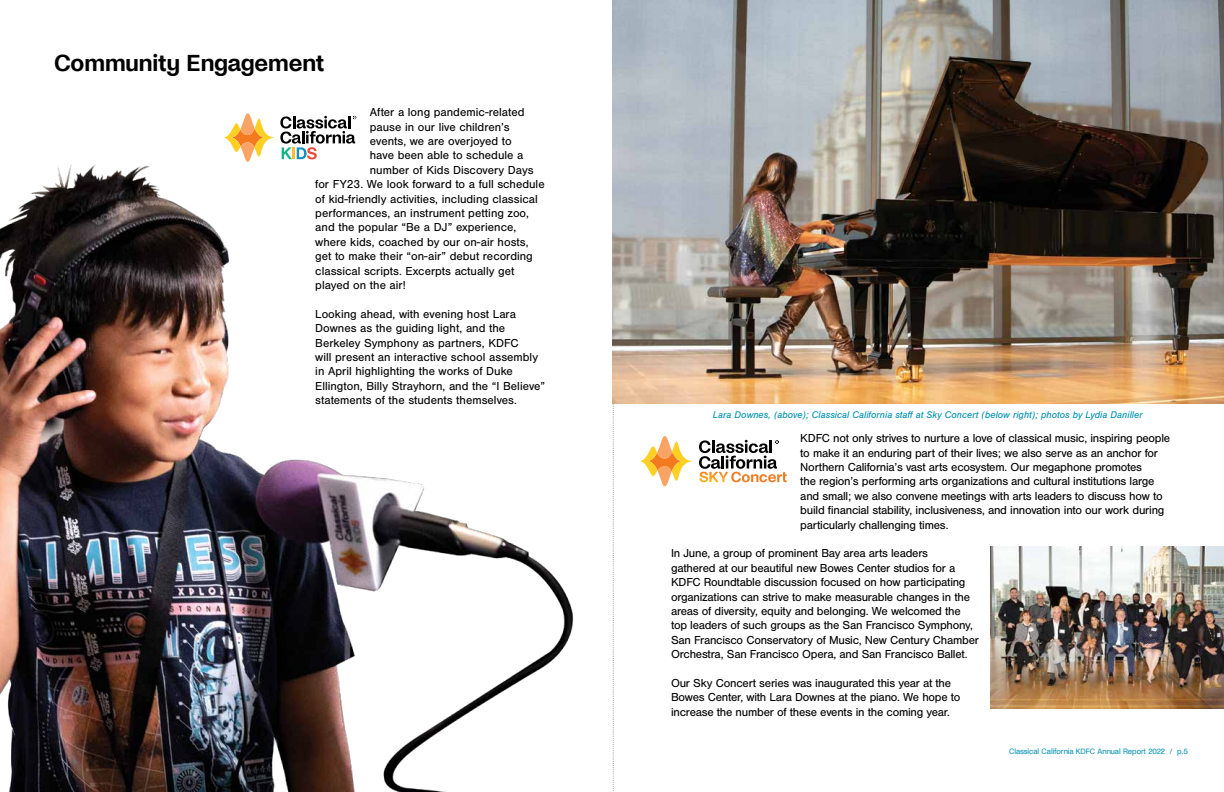
<style>
.page{position:relative;width:1224px;height:792px;background:#fff}
.page>*{position:absolute;margin:0;border:0;box-sizing:border-box;transform-origin:0 0}
.t1{font:600 24px "Noi Grotesk";letter-spacing:-.005em;color:#000}
.t2{font:12px/14.4px "Nimbus San";letter-spacing:-.02em;color:#000}
.t3{font:12px/14.4px "Nimbus San";color:#000}
.t4{font:italic 10px "Nimbus San";color:#0091b3}
.t5{font:8px "Noi Grotesk";color:#0091b3}
</style>
<div class="page">
<svg style="left:613px;top:403px;width:1px;height:389px"></svg>
<img style="left:0;top:164px;width:573px;height:628px">
<svg style="left:223px;top:113px;width:133px;height:49px"></svg>
<svg style="left:639px;top:436px;width:148px;height:50px"></svg>
<img style="left:612px;top:0;width:612px;height:403px">
<img style="left:991px;top:546px;width:233px;height:162px">
<h1 class="t1" style="left:54px;top:49px;width:272px">Community Engagement</h1>
<p class="t3" style="left:370px;top:105px;width:156px">After a long pandemic-related</p>
<p class="t3" style="left:370px;top:120px;width:141px">pause in our live children’s</p>
<p class="t2" style="left:370px;top:134px;width:143px">events, we are overjoyed to</p>
<p class="t3" style="left:370px;top:148px;width:155px">have been able to schedule a</p>
<p class="t3" style="left:370px;top:163px;width:165px">number of Kids Discovery Days</p>
<p class="t3" style="left:315px;top:177px;width:231px">for FY23. We look forward to a full schedule</p>
<p class="t3" style="left:315px;top:192px;width:224px">of kid-friendly activities, including classical</p>
<p class="t3" style="left:315px;top:206px;width:215px">performances, an instrument petting zoo,</p>
<p class="t3" style="left:315px;top:220px;width:202px">and the popular “Be a DJ” experience,</p>
<p class="t3" style="left:315px;top:235px;width:215px">where kids, coached by our on-air hosts,</p>
<p class="t3" style="left:315px;top:249px;width:219px">get to make their “on-air” debut recording</p>
<p class="t3" style="left:315px;top:264px;width:200px">classical scripts. Excerpts actually get</p>
<p class="t3" style="left:315px;top:278px;width:92px">played on the air!</p>
<p class="t3" style="left:315px;top:307px;width:231px">Looking ahead, with evening host Lara Downes as the guiding light, and the Berkeley Symphony as partners, KDFC<br>will present an interactive school assembly in April highlighting the works of Duke Ellington, Billy Strayhorn, and the “I Believe” statements of the students themselves.</p>
<p class="t4" style="left:713px;top:409px;width:431px">Lara Downes, (above); Classical California staff at Sky Concert (below right); photos by Lydia Daniller</p>
<p class="t2" style="left:800px;top:431px;width:371px">KDFC not only strives to nurture a love of classical music, inspiring people to make it an enduring part of their lives; we also serve as an anchor for Northern California’s vast arts ecosystem. Our megaphone promotes<br>the region’s performing arts organizations and cultural institutions large and small; we also convene meetings with arts leaders to discuss how to build financial stability, inclusiveness, and innovation into our work during particularly challenging times.</p>
<p class="t2" style="left:671px;top:546px;width:309px">In June, a group of prominent Bay area arts leaders<br>gathered at our beautiful new Bowes Center studios for a KDFC Roundtable discussion focused on how participating organizations can strive to make measurable changes in the areas of diversity, equity and belonging. We welcomed the top leaders of such groups as the San Francisco Symphony, San Francisco Conservatory of Music, New Century Chamber Orchestra, San Francisco Opera, and San Francisco Ballet.</p>
<p class="t2" style="left:671px;top:676px;width:291px">Our Sky Concert series was inaugurated this year at the<br>Bowes Center, with Lara Downes at the piano. We hope to increase the number of these events in the coming year.</p>
<p class="t5" style="left:1009px;top:747px;width:180px">Classical California KDFC Annual Report 2022 / p.5</p>
</div>
